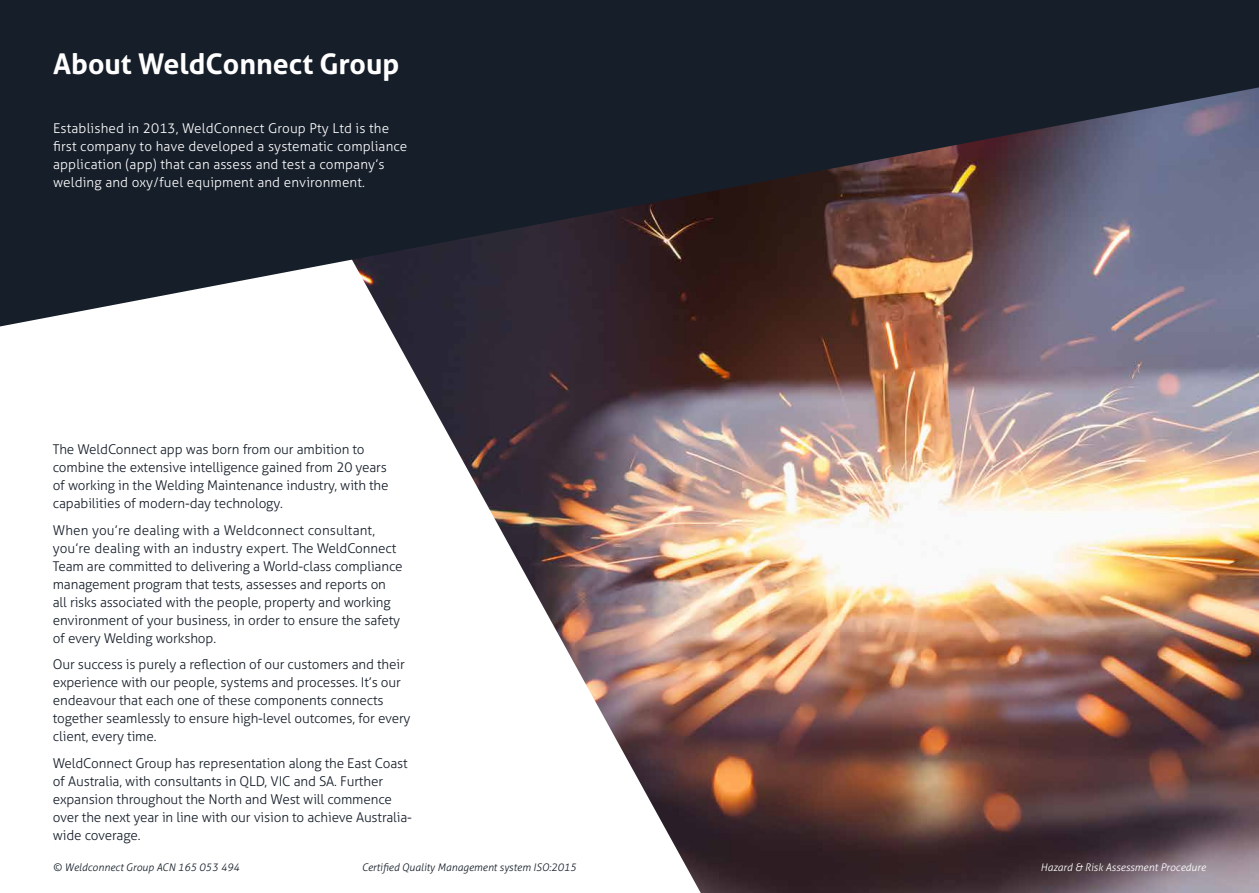
<style>
.page{position:relative;width:1259px;height:893px;background:#fff}
.page>*{position:absolute;margin:0;border:0;box-sizing:border-box;transform-origin:0 0}
.t1{font:700 28.5px "Aller";color:#fff}
.t2{font:300 13.5px/18px "Aller";letter-spacing:-.01em;color:#161e29}
.t3{font:300 13.5px/18px "Aller";letter-spacing:.01em;color:#fff}
.t4{font:italic 300 10.5px "Aller";color:#161e29}
.t5{font:italic 300 10.5px "Aller";color:#fff}
</style>
<div class="page">
<img style="left:388px;top:326px;width:870px;height:567px">
<svg style="left:0;top:0;width:1258px;height:326px;background:#32323c"></svg>
<h1 class="t1" style="left:53px;top:47px;width:348px">About WeldConnect Group</h1>
<p class="t3" style="left:53px;top:119px;width:356px">Established in 2013, WeldConnect Group Pty Ltd is the first company to have developed a systematic compliance application (app) that can assess and test a company’s welding and oxy/fuel equipment and environment.</p>
<p class="t2" style="left:53px;top:441px;width:337px">The WeldConnect app was born from our ambition to combine the extensive intelligence gained from 20 years of working in the Welding Maintenance industry, with the capabilities of modern-day technology.</p>
<p class="t2" style="left:53px;top:521px;width:351px">When you’re dealing with a Weldconnect consultant, you’re dealing with an industry expert. The WeldConnect Team are committed to delivering a World-class compliance management program that tests, assesses and reports on all risks associated with the people, property and working environment of your business, in order to ensure the safety of every Welding workshop.</p>
<p class="t2" style="left:53px;top:656px;width:359px">Our success is purely a reflection of our customers and their experience with our people, systems and processes. It’s our endeavour that each one of these components connects together seamlessly to ensure high-level outcomes, for every client, every time.</p>
<p class="t2" style="left:53px;top:754px;width:361px">WeldConnect Group has representation along the East Coast of Australia, with consultants in QLD, VIC and SA. Further expansion throughout the North and West will commence over the next year in line with our vision to achieve Australia&shy;wide coverage.</p>
<p class="t4" style="left:53px;top:861px;width:188px">© Weldconnect Group ACN 165 053 494</p>
<p class="t4" style="left:362px;top:861px;width:216px">Certified Quality Management system ISO:2015</p>
<p class="t5" style="left:1040px;top:861px;width:167px">Hazard &amp; Risk Assessment Procedure</p>
</div>
